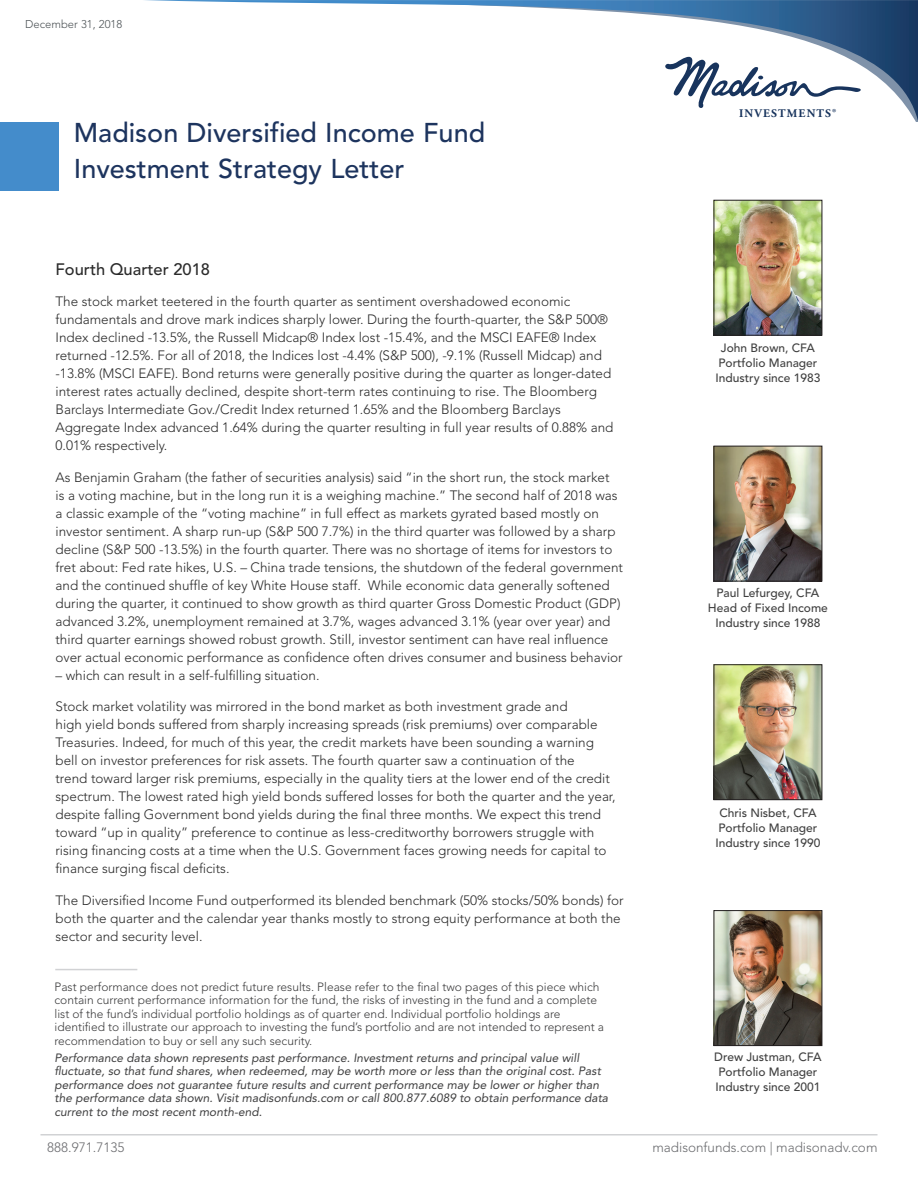
<style>
.page{position:relative;width:918px;height:1188px;background:#fff}
.page>*{position:absolute;margin:0;border:0;box-sizing:border-box;transform-origin:0 0}
.FRONT_HEAD{font:500 27px "Avenir LT Std";color:#1d345e}
.t1{font:500 16.5px "Avenir LT Std";color:#2b2b2b}
.t2{font:300 13.5px/18px "Avenir LT Std";color:#2b2b2b}
.t3{font:300 13.5px "Avenir LT Std";color:#6c6d70}
.t4{font:300 12px/13.5px "Avenir LT Std";color:#3e3e3f}
.t5{font:italic 12px/13.5px "Avenir LT Std";color:#3e3e3f}
.Photo_Captions_-_2pe{font:500 12px "Avenir LT Std";color:#404040}
.t6{font:700 11.7px "Adobe Garamond Pro";letter-spacing:.1em;color:#18345d}
.Footnote{font:300 11.25px "Avenir LT Std";color:#4e5457}
.s1{font-size:12px}
</style>
<div class="page">
<hr style="left:40px;top:1134px;width:838px;height:2px;background:#d1d2d4">
<hr style="left:55px;top:969px;width:82px;height:1px;background:#d1d2d4">
<div style="left:0;top:122px;width:59px;height:69px;background:#448ccb"></div>
<img style="left:716px;top:202px;width:104px;height:132px">
<div style="left:714px;top:200px;width:108px;height:136px;border:1px solid #231f20"></div>
<img style="left:716px;top:448px;width:104px;height:131px">
<div style="left:714px;top:446px;width:108px;height:135px;border:1px solid #231f20"></div>
<img style="left:716px;top:666px;width:104px;height:132px">
<div style="left:714px;top:664px;width:108px;height:136px;border:1px solid #231f20"></div>
<img style="left:716px;top:912px;width:104px;height:132px">
<div style="left:714px;top:910px;width:108px;height:136px;border:1px solid #231f20"></div>
<svg style="left:144px;top:0;width:774px;height:121px"></svg>
<svg style="left:665px;top:57px;width:196px;height:51px"></svg>
<p class="Footnote" style="left:25px;top:18px;width:99px">December 31, 2018</p>
<p class="FRONT_HEAD" style="left:74px;top:117px;width:413px">Madison Diversified Income Fund</p>
<p class="FRONT_HEAD" style="left:74px;top:153px;width:332px">Investment Strategy Letter</p>
<p class="t1" style="left:56px;top:259px;width:156px">Fourth Quarter 2018</p>
<p class="t2" style="left:56px;top:292px;width:560px">The stock market teetered in the fourth quarter as sentiment overshadowed economic fundamentals and drove mark indices sharply lower. During the fourth-quarter, the S&amp;P 500® Index declined -13.5%, the Russell Midcap® Index lost -15.4%, and the MSCI EAFE® Index returned -12.5%. For all of 2018, the Indices lost -4.4% (S&amp;P 500), -9.1% (Russell Midcap) and -13.8% (MSCI EAFE). Bond returns were generally positive during the quarter as longer-dated interest rates actually declined, despite short-term rates continuing to rise. The Bloomberg Barclays Intermediate Gov./Credit Index returned 1.65% and the Bloomberg Barclays Aggregate Index advanced 1.64% during the quarter resulting in full year results of 0.88% and 0.01% respectively.</p>
<p class="t2" style="left:56px;top:468px;width:569px">As Benjamin Graham (the father of securities analysis) said “in the short run, the stock market<br>is a voting machine, but in the long run it is a weighing machine.” The second half of 2018 was a classic example of the “voting machine” in full effect as markets gyrated based mostly on investor sentiment. A sharp run-up (S&amp;P 500 7.7%) in the third quarter was followed by a sharp decline (S&amp;P 500 -13.5%) in the fourth quarter. There was no shortage of items for investors to fret about: Fed rate hikes, U.S. – China trade tensions, the shutdown of the federal government and the continued shuffle of key White House staff. While economic data generally softened during the quarter, it continued to show growth as third quarter Gross Domestic Product (GDP) advanced 3.2%, unemployment remained at 3.7%, wages advanced 3.1% (year over year) and third quarter earnings showed robust growth. Still, investor sentiment can have real influence over actual economic performance as confidence often drives consumer and business behavior</p>
<p class="t2" style="left:56px;top:666px;width:266px">– which can result in a self-fulfilling situation.</p>
<p class="t2" style="left:56px;top:698px;width:562px">Stock market volatility was mirrored in the bond market as both investment grade and<br>high yield bonds suffered from sharply increasing spreads (risk premiums) over comparable Treasuries. Indeed, for much of this year, the credit markets have been sounding a warning bell on investor preferences for risk assets. The fourth quarter saw a continuation of the<br>trend toward larger risk premiums, especially in the quality tiers at the lower end of the credit spectrum. The lowest rated high yield bonds suffered losses for both the quarter and the year, despite falling Government bond yields during the final three months. We expect this trend toward “up in quality” preference to continue as less-creditworthy borrowers struggle with rising financing costs at a time when the U.S. Government faces growing needs for capital to finance surging fiscal deficits.</p>
<p class="t2" style="left:56px;top:891px;width:570px">The Diversified Income Fund outperformed its blended benchmark (50% stocks/50% bonds) for both the quarter and the calendar year thanks mostly to strong equity performance at both the sector and security level.</p>
<p class="t4" style="left:55px;top:980px;width:551px">Past performance does not predict future results. Please refer to the final two pages of this piece which contain current performance information for the fund, the risks of investing in the fund and a complete list of the fund’s individual portfolio holdings as of quarter end. Individual portfolio holdings are identified to illustrate our approach to investing the fund’s portfolio and are not intended to represent a recommendation to buy or sell any such security.</p>
<p class="t5" style="left:55px;top:1051px;width:555px">Performance data shown represents past performance. Investment returns and principal value will fluctuate, so that fund shares, when redeemed, may be worth more or less than the original cost. Past performance does not guarantee future results and current performance may be lower or higher than the performance data shown. Visit madisonfunds.com or call 800.877.6089 to obtain performance data current to the most recent month-end.</p>
<p class="t6" style="left:739px;top:106px;width:99px">INVESTMENTS<span class="s1">®</span></p>
<p class="Photo_Captions_-_2pe" style="left:721px;top:341px;width:96px">John Brown, CFA</p>
<p class="Photo_Captions_-_2pe" style="left:718px;top:356px;width:100px">Portfolio Manager</p>
<p class="Photo_Captions_-_2pe" style="left:715px;top:371px;width:106px">Industry since 1983</p>
<p class="Photo_Captions_-_2pe" style="left:716px;top:586px;width:104px">Paul Lefurgey, CFA</p>
<p class="Photo_Captions_-_2pe" style="left:708px;top:601px;width:122px">Head of Fixed Income</p>
<p class="Photo_Captions_-_2pe" style="left:715px;top:616px;width:106px">Industry since 1988</p>
<p class="Photo_Captions_-_2pe" style="left:719px;top:805px;width:99px">Chris Nisbet, CFA</p>
<p class="Photo_Captions_-_2pe" style="left:718px;top:820px;width:100px">Portfolio Manager</p>
<p class="Photo_Captions_-_2pe" style="left:715px;top:835px;width:106px">Industry since 1990</p>
<p class="Photo_Captions_-_2pe" style="left:714px;top:1050px;width:109px">Drew Justman, CFA</p>
<p class="Photo_Captions_-_2pe" style="left:718px;top:1065px;width:100px">Portfolio Manager</p>
<p class="Photo_Captions_-_2pe" style="left:715px;top:1080px;width:106px">Industry since 2001</p>
<p class="t3" style="left:47px;top:1140px;width:79px">888.971.7135</p>
<p class="t3" style="left:652px;top:1140px;width:227px">madisonfunds.com | madisonadv.com</p>
</div>
